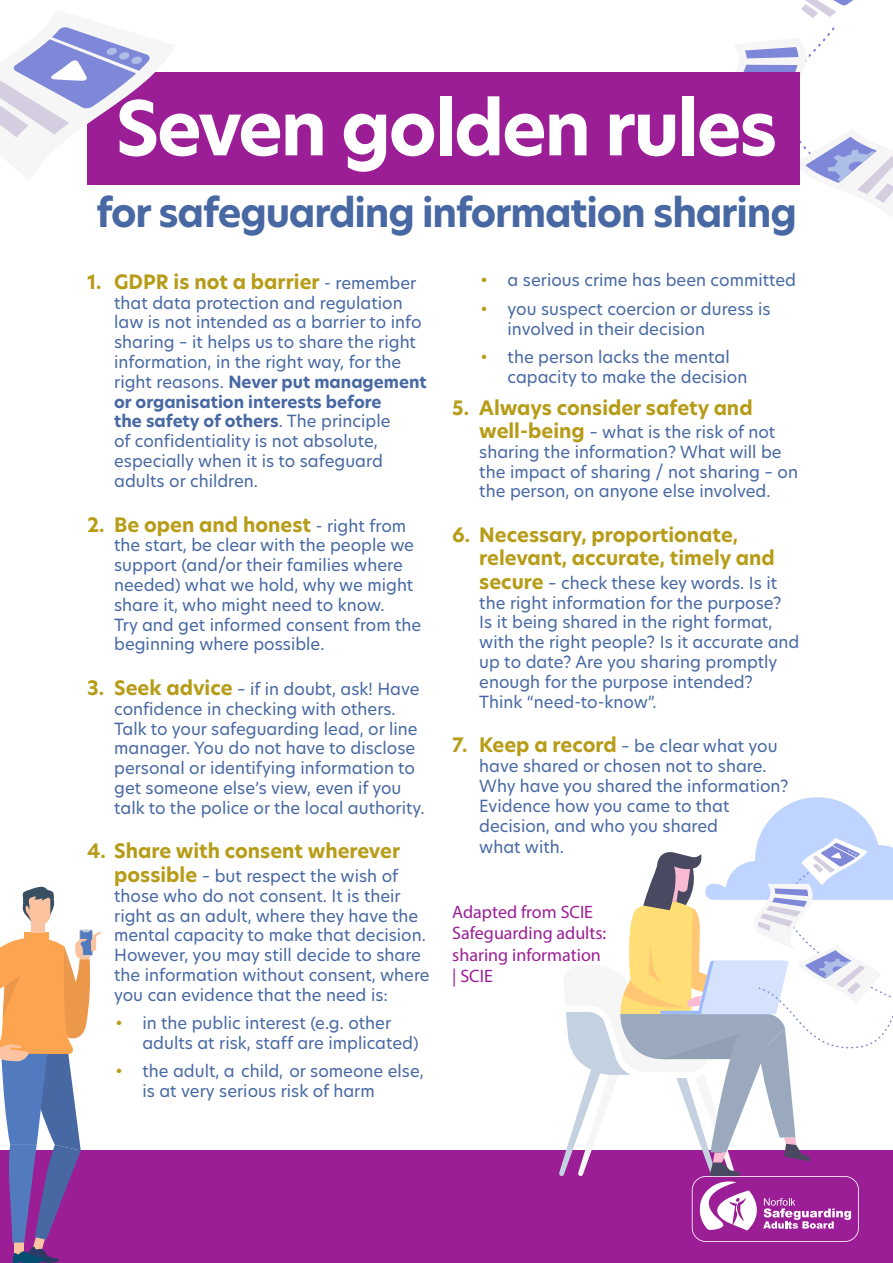
<style>
.page{position:relative;width:893px;height:1263px;background:#fff}
.page>*{position:absolute;margin:0;border:0;box-sizing:border-box;transform-origin:0 0}
.t1{font:700 73.5px "Hero New";letter-spacing:-.03em;color:#fff}
.t2{font:700 39px "Hero New";letter-spacing:-.03em;color:#4768a3}
.t3{font:700 19.5px/23.4px "Hero New";color:#b79c18}
.t4{font:18px/21.6px "Myriad Pro";color:#9c1e96}
.t5{font:16.5px/19.8px "Hero New";color:#4768a3}
.s1{font-weight:400;font-size:16.5px;color:#4768a3}
.s2{font-weight:700}
.s3{font-weight:700;font-size:19.5px;color:#b79c18}
.s4{color:#b79c18}
</style>
<div class="page">
<div style="left:0;top:1150px;width:893px;height:113px;background:#9c1e96"></div>
<svg style="left:743px;top:0;width:150px;height:207px"></svg>
<div style="left:87px;top:72px;width:712px;height:113px;background:#9c1e96"></div>
<svg style="left:0;top:27px;width:155px;height:111px"></svg>
<svg style="left:0;top:886px;width:101px;height:377px"></svg>
<svg style="left:559px;top:797px;width:334px;height:445px"></svg>
<h1 class="t1" style="left:116px;top:78px;width:663px">Seven golden rules</h1>
<h2 class="t2" style="left:96px;top:186px;width:702px">for safeguarding information sharing</h2>
<p class="t3" style="left:87px;top:270px;width:331px">1. GDPR is not a barrier <span class="s1">- remember</span></p>
<p class="t5" style="left:114px;top:292px;width:314px">that data protection and regulation law is not intended as a barrier to info sharing – it helps us to share the right information, in the right way, for the right reasons. <span class="s2">Never put management or organisation interests before<br>the safety of others</span>. The principle<br>of confidentiality is not absolute, especially when it is to safeguard adults or children.</p>
<p class="t3" style="left:87px;top:513px;width:321px">2. Be open and honest <span class="s1">- right from</span></p>
<p class="t5" style="left:114px;top:535px;width:309px">the start, be clear with the people we support (and/or their families where needed) what we hold, why we might share it, who might need to know.<br>Try and get informed consent from the beginning where possible.</p>
<p class="t5" style="left:114px;top:679px;width:312px;text-indent:-27px"><span class="s3">3. Seek advice</span> – if in doubt, ask! Have confidence in checking with others.<br>Talk to your safeguarding lead, or line manager. You do not have to disclose personal or identifying information to get someone else’s view, even if you talk to the police or the local authority.</p>
<p class="t3" style="left:87px;top:840px;width:315px">4. Share with consent wherever</p>
<p class="t5" style="left:114px;top:866px;width:317px"><span class="s3">possible</span> – but respect the wish of those who do not consent. It is their right as an adult, where they have the mental capacity to make that decision.<br>However, you may still decide to share the information without consent, where you can evidence that the need is:</p>
<p class="t5" style="left:142px;top:1013px;width:278px;text-indent:-27px"><span class="s4">•</span> in the public interest (e.g. other adults at risk, staff are implicated)</p>
<p class="t5" style="left:142px;top:1061px;width:283px;text-indent:-27px"><span class="s4">•</span> the adult, a child, or someone else, is at very serious risk of harm</p>
<p class="t5" style="left:481px;top:270px;width:317px"><span class="s4">•</span> a serious crime has been committed</p>
<p class="t5" style="left:508px;top:298px;width:265px;text-indent:-27px"><span class="s4">•</span> you suspect coercion or duress is involved in their decision</p>
<p class="t5" style="left:508px;top:347px;width:241px;text-indent:-27px"><span class="s4">•</span> the person lacks the mental capacity to make the decision</p>
<p class="t3" style="left:452px;top:396px;width:302px">5. Always consider safety and</p>
<p class="t5" style="left:479px;top:422px;width:320px"><span class="s3">well-being</span> – what is the risk of not sharing the information? What will be the impact of sharing / not sharing – on the person, on anyone else involved.</p>
<p class="t3" style="left:479px;top:523px;width:297px;text-indent:-27px">6. Necessary, proportionate, relevant, accurate, timely and</p>
<p class="t5" style="left:479px;top:573px;width:322px"><span class="s3">secure</span> – check these key words. Is it the right information for the purpose?<br>Is it being shared in the right format, with the right people? Is it accurate and up to date? Are you sharing promptly enough for the purpose intended?<br>Think “need-to-know”.</p>
<p class="t5" style="left:479px;top:736px;width:311px;text-indent:-27px"><span class="s3">7. Keep a record</span> – be clear what you have shared or chosen not to share.<br>Why have you shared the information?<br>Evidence how you came to that decision, and who you shared</p>
<p class="t5" style="left:479px;top:837px;width:86px">what with.</p>
<p class="t4" style="left:452px;top:900px;width:156px">Adapted from SCIE<br>Safeguarding adults: sharing information | SCIE</p>
</div>
